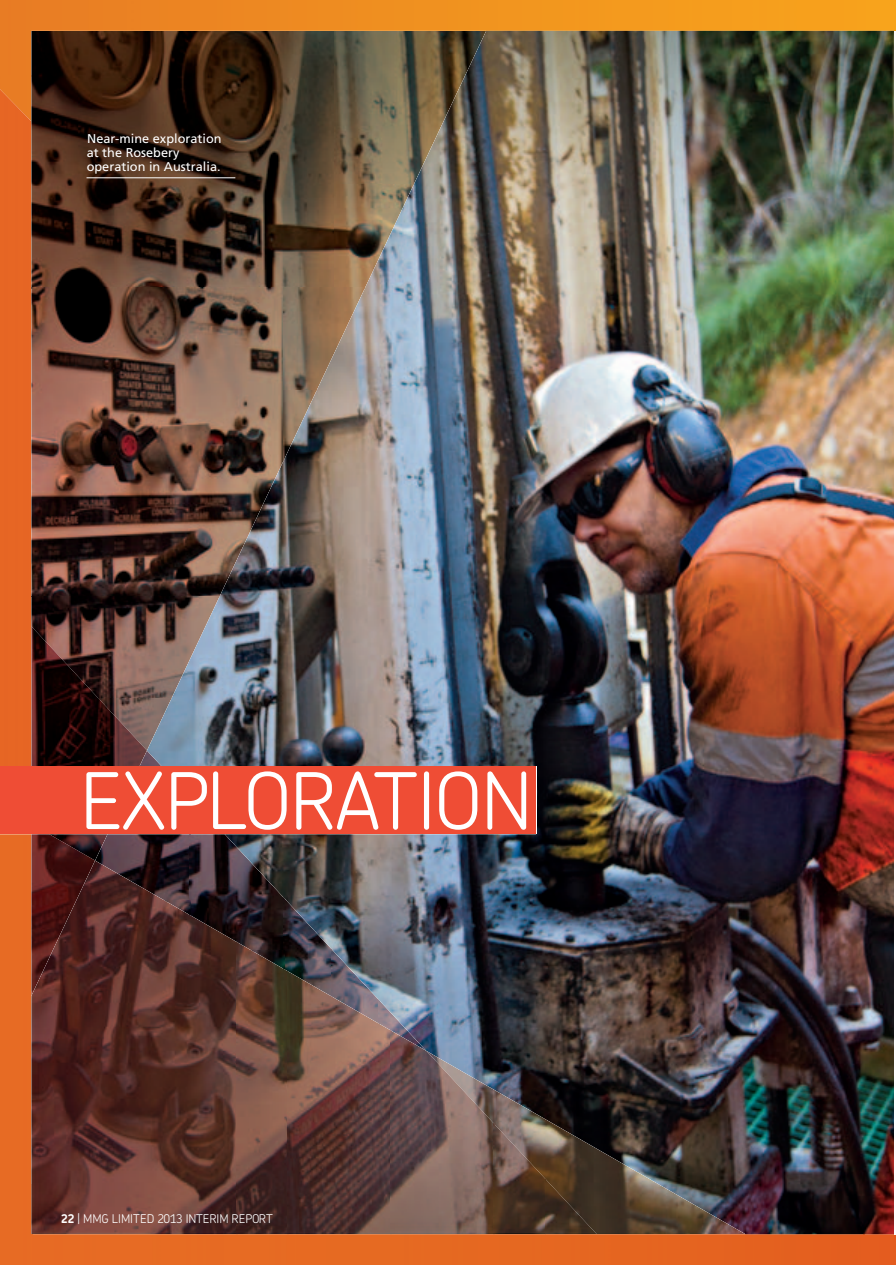
<style>
.page{position:relative;width:896px;height:1265px;background:#fff}
.page>*{position:absolute;margin:0;border:0;box-sizing:border-box;transform-origin:0 0}
.t1{font:300 78.15px "Chevin";letter-spacing:-.025em;color:#fff}
.t2{font:12.75px/14.2px "Frutiger";color:#fff}
.t3{font:300 12px "Chevin";color:#fff}
.s1{font-weight:700}
</style>
<div class="page">
<div style="left:0;top:841px;width:32px;height:424px;background:#e76b24"></div>
<img style="left:864px;top:1234px;width:32px;height:31px">
<img style="left:32px;top:1234px;width:832px;height:31px">
<img style="left:0;top:0;width:896px;height:69px">
<div style="left:0;top:69px;width:31px;height:772px;background:#e76624"></div>
<img style="left:183px;top:31px;width:711px;height:1203px">
<img style="left:147px;top:751px;width:43px;height:110px">
<img style="left:189px;top:834px;width:96px;height:79px">
<img style="left:284px;top:850px;width:48px;height:117px">
<img style="left:331px;top:900px;width:48px;height:67px">
<img style="left:379px;top:951px;width:47px;height:69px">
<img style="left:494px;top:1051px;width:252px;height:183px">
<img style="left:31px;top:861px;width:206px;height:373px">
<img style="left:236px;top:913px;width:53px;height:321px">
<img style="left:288px;top:967px;width:104px;height:267px">
<img style="left:391px;top:1020px;width:103px;height:214px">
<img style="left:494px;top:1074px;width:52px;height:160px">
<img style="left:545px;top:1127px;width:52px;height:107px">
<img style="left:31px;top:31px;width:303px;height:257px">
<img style="left:334px;top:31px;width:152px;height:154px">
<img style="left:334px;top:185px;width:102px;height:103px">
<img style="left:31px;top:288px;width:253px;height:309px">
<img style="left:284px;top:288px;width:101px;height:103px">
<img style="left:284px;top:390px;width:51px;height:104px">
<img style="left:31px;top:596px;width:203px;height:103px">
<img style="left:147px;top:699px;width:36px;height:52px">
<img style="left:31px;top:626px;width:116px;height:235px">
<img style="left:31px;top:834px;width:64px;height:162px">
<hr style="left:894px;top:31px;width:2px;height:1203px;background:#fff">
<hr style="left:87px;top:178px;width:148px;height:1px;background:#fff">
<div style="left:0;top:766px;width:536px;height:68px;background:#ef4d35"></div>
<p class="t2" style="left:87px;top:132px;width:136px">Near-mine exploration at the Rosebery operation in Australia.</p>
<h1 class="t1" style="left:80px;top:770px;width:455px">EXPLORATION</h1>
<p class="t3" style="left:61px;top:1213px;width:213px"><span class="s1">22</span> | MMG LIMITED 2013 INTERIM REPORT</p>
</div>
